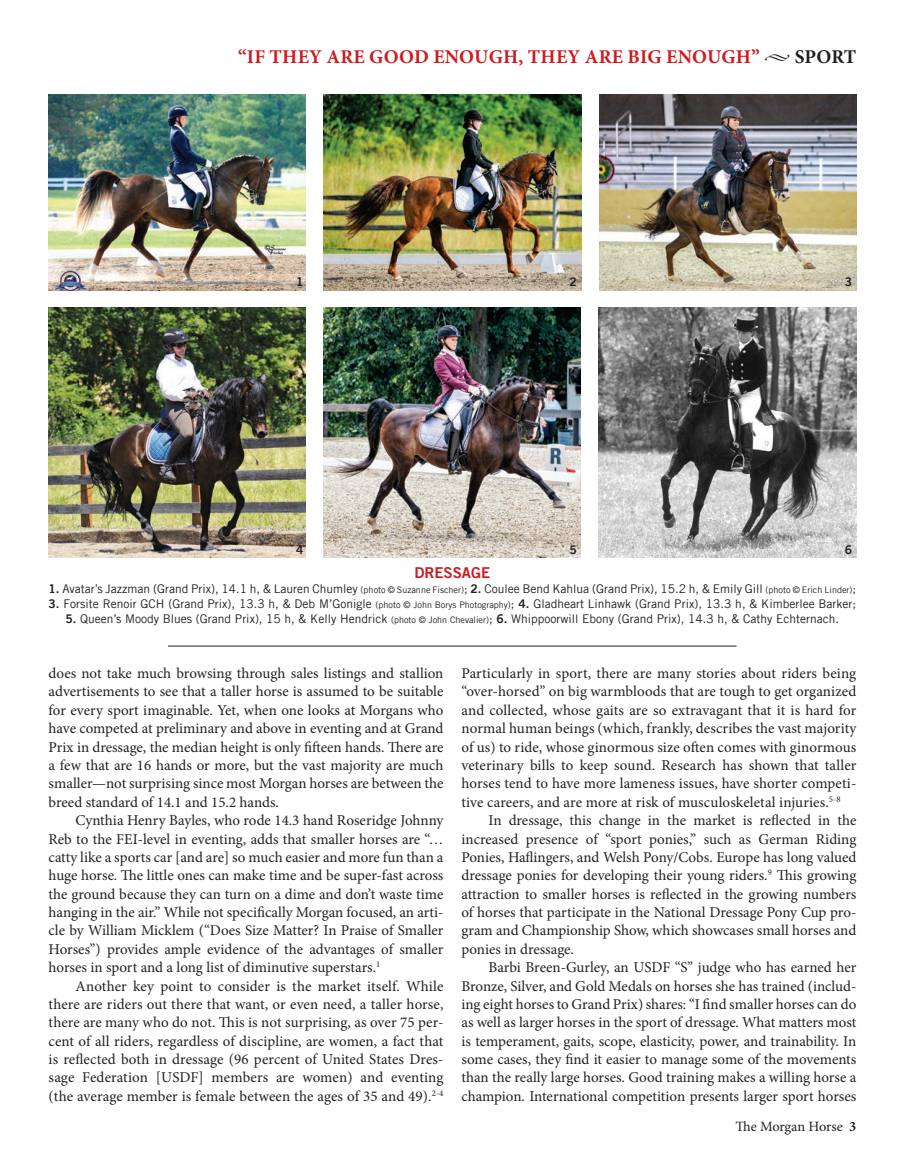
<style>
.page{position:relative;width:905px;height:1175px;background:#fff}
.page>*{position:absolute;margin:0;border:0;box-sizing:border-box;transform-origin:0 0}
.t1{font:700 19.5px "Minion Pro";letter-spacing:.01em;color:#cf1a20}
.t2{font:15px/18.3px "Minion Pro";color:#231f20;text-align:justify}
.t3{font:15px "Trade Gothic Bold Two";color:#cf1a20}
.t4{font:14.25px "Minion Pro";letter-spacing:-.01em;color:#231f20}
.t5{font:12px "Trade Gothic";color:#231f20}
.t6{font:12px "Trade Gothic Bold 6";color:#231f20}
.s1{color:#231f20}
.s2{font-family:"Trade Gothic Bold Two"}
.s3{font-size:9px}
.s4{font-weight:700}
</style>
<div class="page">
<hr style="left:168px;top:646px;width:568px;height:1px;background:#231f20">
<img style="left:49px;top:94px;width:257px;height:196px">
<img style="left:324px;top:94px;width:257px;height:196px">
<img style="left:599px;top:94px;width:257px;height:196px">
<img style="left:48px;top:307px;width:257px;height:250px">
<img style="left:323px;top:307px;width:258px;height:250px">
<img style="left:599px;top:307px;width:257px;height:250px">
<p class="t1" style="left:238px;top:43px;width:619px">“IF THEY ARE GOOD ENOUGH, THEY ARE BIG ENOUGH” <span class="s1">◆ SPORT</span></p>
<p class="t6" style="left:296px;top:277px;width:9px">1</p>
<p class="t6" style="left:569px;top:277px;width:9px">2</p>
<p class="t6" style="left:844px;top:277px;width:9px">3</p>
<p class="t6" style="left:296px;top:544px;width:9px">4</p>
<p class="t6" style="left:569px;top:544px;width:9px">5</p>
<p class="t6" style="left:844px;top:544px;width:9px">6</p>
<p class="t3" style="left:414px;top:565px;width:77px">DRESSAGE</p>
<p class="t5" style="left:48px;top:583px;width:809px"><span class="s2">1.</span> Avatar’s Jazzman (Grand Prix), 14.1 h, &amp; Lauren Chumley <span class="s3">(photo © Suzanne Fischer)</span>; <span class="s2">2.</span> Coulee Bend Kahlua (Grand Prix), 15.2 h, &amp; Emily Gill <span class="s3">(photo © Erich Linder)</span>;</p>
<p class="t5" style="left:48px;top:598px;width:809px"><span class="s2">3.</span> Forsite Renoir GCH (Grand Prix), 13.3 h, &amp; Deb M’Gonigle <span class="s3">(photo © John Borys Photography)</span>; <span class="s2">4.</span> Gladheart Linhawk (Grand Prix), 13.3 h, &amp; Kimberlee Barker;</p>
<p class="t5" style="left:65px;top:613px;width:775px"><span class="s2">5.</span> Queen’s Moody Blues (Grand Prix), 15 h, &amp; Kelly Hendrick <span class="s3">(photo © John Chevalier)</span>; <span class="s2">6.</span> Whippoorwill Ebony (Grand Prix), 14.3 h, &amp; Cathy Echternach.</p>
<p class="t2" style="left:49px;top:664px;width:396px">does not take much browsing through sales listings and stallion advertisements to see that a taller horse is assumed to be suitable for every sport imaginable. Yet, when one looks at Morgans who have competed at preliminary and above in eventing and at Grand Prix in dressage, the median height is only fifteen hands. There are a few that are 16 hands or more, but the vast majority are much smaller—not surprising since most Morgan horses are between the breed standard of 14.1 and 15.2 hands.</p>
<p class="t2" style="left:49px;top:811px;width:396px;text-indent:27px">Cynthia Henry Bayles, who rode 14.3 hand Roseridge Johnny Reb to the FEI-level in eventing, adds that smaller horses are “… catty like a sports car [and are] so much easier and more fun than a huge horse. The little ones can make time and be super-fast across the ground because they can turn on a dime and don’t waste time hanging in the air.” While not specifically Morgan focused, an arti&shy;cle by William Micklem (“Does Size Matter? In Praise of Smaller Horses”) provides ample evidence of the advantages of smaller horses in sport and a long list of diminutive superstars.<sup>1</sup></p>
<p class="t2" style="left:49px;top:976px;width:396px;text-indent:27px">Another key point to consider is the market itself. While there are riders out there that want, or even need, a taller horse, there are many who do not. This is not surprising, as over 75 per&shy;cent of all riders, regardless of discipline, are women, a fact that is reflected both in dressage (96 percent of United States Dres&shy;sage Federation [USDF] members are women) and eventing (the average member is female between the ages of 35 and 49).<sup>2-4</sup></p>
<p class="t2" style="left:461px;top:664px;width:396px">Particularly in sport, there are many stories about riders being “over-horsed” on big warmbloods that are tough to get organized and collected, whose gaits are so extravagant that it is hard for normal human beings (which, frankly, describes the vast majority of us) to ride, whose ginormous size often comes with ginormous veterinary bills to keep sound. Research has shown that taller horses tend to have more lameness issues, have shorter competi&shy;tive careers, and are more at risk of musculoskeletal injuries.<sup>5-8</sup></p>
<p class="t2" style="left:461px;top:811px;width:396px;text-indent:27px">In dressage, this change in the market is reflected in the increased presence of “sport ponies,” such as German Riding Ponies, Haflingers, and Welsh Pony/Cobs. Europe has long valued dressage ponies for developing their young riders.<sup>9</sup> This growing attraction to smaller horses is reflected in the growing numbers of horses that participate in the National Dressage Pony Cup pro&shy;gram and Championship Show, which showcases small horses and ponies in dressage.</p>
<p class="t2" style="left:461px;top:958px;width:396px;text-indent:27px">Barbi Breen-Gurley, an USDF “S” judge who has earned her Bronze, Silver, and Gold Medals on horses she has trained (includ&shy;ing eight horses to Grand Prix) shares: “I find smaller horses can do as well as larger horses in the sport of dressage. What matters most is temperament, gaits, scope, elasticity, power, and trainability. In some cases, they find it easier to manage some of the movements than the really large horses. Good training makes a willing horse a champion. International competition presents larger sport horses</p>
<p class="t4" style="left:735px;top:1117px;width:122px">The Morgan Horse <span class="s4">3</span></p>
</div>
